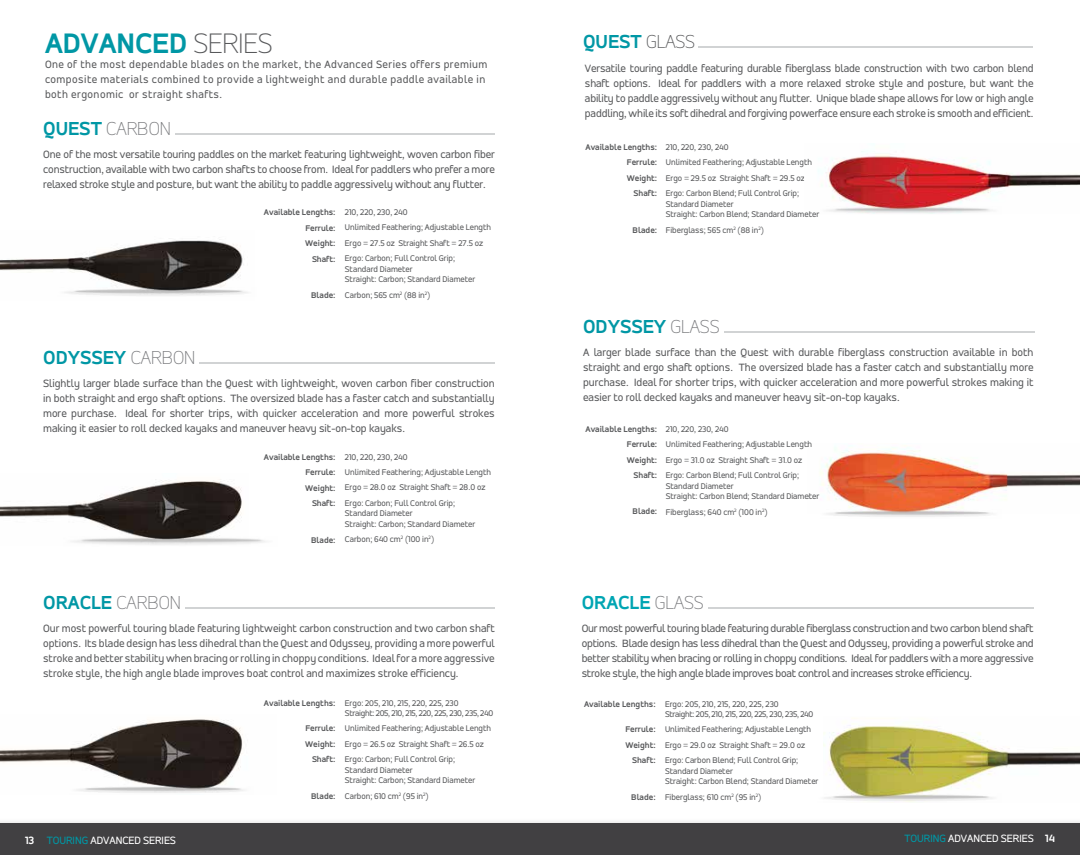
<style>
.page{position:relative;width:1080px;height:855px;background:#fff}
.page>*{position:absolute;margin:0;border:0;box-sizing:border-box;transform-origin:0 0}
.t1{font:700 30px "Accord";color:#0097a5}
.t2{font:700 20px "Accord";color:#0097a5}
.t3{font:100 20px "Accord";color:#797a7d}
.t4{font:700 20px "Accord";color:#00a5b3}
.t5{font:11.25px/15px "Accord";color:#58595b;text-align:justify}
.t6{font:11.25px/15px "Accord";letter-spacing:.04em;color:#58595b}
.t7{font:11.25px "Accord";color:#fff}
.t8{font:8.75px/15.4px "Accord";color:#58595b}
.t9{font:700 8.75px/15.5px "Accord";color:#58595b;text-align:right}
.t10{font:8.75px/10.5px "Accord";letter-spacing:-.03em;color:#58595b}
.s1{font-weight:100;color:#58595b}
.s2{font-weight:700;color:#0097a5}
.s3{font-weight:100;color:#797a7d}
.s4{font-weight:700}
.s5{color:#0097a5}
</style>
<div class="page">
<div style="left:0;top:817px;width:1080px;height:38px;background:#000;opacity:.2"></div>
<div style="left:0;top:824px;width:1080px;height:31px;background:#414042"></div>
<hr style="left:175px;top:133px;width:320px;height:2px;background:#d1d3d4">
<img style="left:0;top:240px;width:248px;height:56px">
<hr style="left:199px;top:362px;width:296px;height:2px;background:#d1d3d4">
<img style="left:0;top:479px;width:249px;height:66px">
<hr style="left:185px;top:607px;width:310px;height:2px;background:#d1d3d4">
<img style="left:0;top:719px;width:244px;height:74px">
<hr style="left:699px;top:47px;width:334px;height:1px;background:#d1d3d4">
<img style="left:818px;top:151px;width:262px;height:63px">
<hr style="left:724px;top:331px;width:311px;height:2px;background:#d1d3d4">
<img style="left:820px;top:447px;width:260px;height:67px">
<hr style="left:708px;top:607px;width:326px;height:2px;background:#d1d3d4">
<img style="left:823px;top:718px;width:257px;height:84px">
<h1 class="t1" style="left:45px;top:25px;width:229px">ADVANCED <span class="s1">SERIES</span></h1>
<p class="t6" style="left:45px;top:57px;width:444px">One of the most dependable blades on the market, the Advanced Series offers premium composite materials combined to provide a lightweight and durable paddle available in both ergonomic or straight shafts.</p>
<h2 class="t3" style="left:43px;top:117px;width:129px"><span class="s2">QUEST</span> CARBON</h2>
<p class="t5" style="left:43px;top:147px;width:453px">One of the most versatile touring paddles on the market featuring lightweight, woven carbon fiber construction, available with two carbon shafts to choose from. Ideal for paddlers who prefer a more relaxed stroke style and posture, but want the ability to paddle aggressively without any flutter.</p>
<p class="t9" style="left:264px;top:205px;width:73px">Available Lengths:<br>Ferrule:<br>Weight:<br>Shaft:</p>
<p class="t9" style="left:311px;top:288px;width:26px">Blade:</p>
<p class="t8" style="left:345px;top:205px;width:148px">210, 220, 230, 240<br>Unlimited Feathering; Adjustable Length<br>Ergo = 27.5 oz Straight Shaft = 27.5 oz<br>Ergo: Carbon; Full Control Grip;</p>
<p class="t8" style="left:345px;top:264px;width:132px;line-height:10.5px">Standard Diameter<br>Straight: Carbon; Standard Diameter</p>
<p class="t8" style="left:345px;top:287px;width:87px">Carbon; 565 cm<sup>2</sup> (88 in<sup>2</sup>)</p>
<h2 class="t2" style="left:43px;top:346px;width:154px">ODYSSEY <span class="s3">CARBON</span></h2>
<p class="t5" style="left:43px;top:376px;width:453px">Slightly larger blade surface than the Quest with lightweight, woven carbon fiber construction in both straight and ergo shaft options. The oversized blade has a faster catch and substantially more purchase. Ideal for shorter trips, with quicker acceleration and more powerful strokes making it easier to roll decked kayaks and maneuver heavy sit-on-top kayaks.</p>
<p class="t9" style="left:264px;top:449px;width:73px">Available Lengths:<br>Ferrule:<br>Weight:<br>Shaft:</p>
<p class="t9" style="left:311px;top:532px;width:26px">Blade:</p>
<p class="t8" style="left:345px;top:449px;width:148px">210, 220, 230, 240<br>Unlimited Feathering; Adjustable Length<br>Ergo = 28.0 oz Straight Shaft = 28.0 oz<br>Ergo: Carbon; Full Control Grip;</p>
<p class="t8" style="left:345px;top:508px;width:132px;line-height:10.5px">Standard Diameter<br>Straight: Carbon; Standard Diameter</p>
<p class="t8" style="left:345px;top:532px;width:91px">Carbon; 640 cm<sup>2</sup> (100 in<sup>2</sup>)</p>
<h2 class="t2" style="left:43px;top:591px;width:139px">ORACLE <span class="s3">CARBON</span></h2>
<p class="t5" style="left:43px;top:621px;width:453px">Our most powerful touring blade featuring lightweight carbon construction and two carbon shaft options. Its blade design has less dihedral than the Quest and Odyssey, providing a more powerful stroke and better stability when bracing or rolling in choppy conditions. Ideal for a more aggressive stroke style, the high angle blade improves boat control and maximizes stroke efficiency.</p>
<p class="t9" style="left:264px;top:695px;width:73px">Available Lengths:</p>
<p class="t9" style="left:305px;top:721px;width:32px">Ferrule:<br>Weight:<br>Shaft:</p>
<p class="t9" style="left:311px;top:788px;width:26px">Blade:</p>
<p class="t10" style="left:345px;top:698px;width:150px">Ergo: 205, 210, 215, 220, 225, 230<br>Straight: 205, 210, 215, 220, 225, 230, 235, 240</p>
<p class="t8" style="left:345px;top:721px;width:148px">Unlimited Feathering; Adjustable Length<br>Ergo = 26.5 oz Straight Shaft = 26.5 oz<br>Ergo: Carbon; Full Control Grip;</p>
<p class="t8" style="left:345px;top:765px;width:132px;line-height:10.5px">Standard Diameter<br>Straight: Carbon; Standard Diameter</p>
<p class="t8" style="left:345px;top:788px;width:85px">Carbon; 610 cm<sup>2</sup> (95 in<sup>2</sup>)</p>
<h2 class="t2" style="left:583px;top:30px;width:113px">QUEST <span class="s1">GLASS</span></h2>
<p class="t5" style="left:585px;top:60px;width:450px">Versatile touring paddle featuring durable fiberglass blade construction with two carbon blend shaft options. Ideal for paddlers with a more relaxed stroke style and posture, but want the ability to paddle aggressively without any flutter. Unique blade shape allows for low or high angle paddling, while its soft dihedral and forgiving powerface ensure each stroke is smooth and efficient.</p>
<p class="t9" style="left:586px;top:139px;width:73px">Available Lengths:<br>Ferrule:<br>Weight:<br>Shaft:</p>
<p class="t9" style="left:633px;top:222px;width:26px">Blade:</p>
<p class="t8" style="left:666px;top:140px;width:148px">210, 220, 230, 240<br>Unlimited Feathering; Adjustable Length Ergo = 29.5 oz Straight Shaft = 29.5 oz Ergo: Carbon Blend; Full Control Grip;</p>
<p class="t8" style="left:666px;top:199px;width:155px;line-height:10.5px">Standard Diameter<br>Straight: Carbon Blend; Standard Diameter</p>
<p class="t8" style="left:666px;top:222px;width:100px">Fiberglass; 565 cm<sup>2</sup> (88 in<sup>2</sup>)</p>
<h2 class="t2" style="left:583px;top:314px;width:138px">ODYSSEY <span class="s3">GLASS</span></h2>
<p class="t5" style="left:583px;top:345px;width:452px">A larger blade surface than the Quest with durable fiberglass construction available in both straight and ergo shaft options. The oversized blade has a faster catch and substantially more purchase. Ideal for shorter trips, with quicker acceleration and more powerful strokes making it easier to roll decked kayaks and maneuver heavy sit-on-top kayaks.</p>
<p class="t9" style="left:586px;top:421px;width:73px">Available Lengths:<br>Ferrule:<br>Weight:<br>Shaft:</p>
<p class="t9" style="left:633px;top:504px;width:26px">Blade:</p>
<p class="t8" style="left:666px;top:422px;width:148px">210, 220, 230, 240<br>Unlimited Feathering; Adjustable Length Ergo = 31.0 oz Straight Shaft = 31.0 oz Ergo: Carbon Blend; Full Control Grip;</p>
<p class="t8" style="left:666px;top:481px;width:155px;line-height:10.5px">Standard Diameter<br>Straight: Carbon Blend; Standard Diameter</p>
<p class="t8" style="left:666px;top:504px;width:103px">Fiberglass; 640 cm<sup>2</sup> (100 in<sup>2</sup>)</p>
<h2 class="t4" style="left:582px;top:591px;width:123px">ORACLE <span class="s3">GLASS</span></h2>
<p class="t5" style="left:582px;top:621px;width:453px">Our most powerful touring blade featuring durable fiberglass construction and two carbon blend shaft options. Blade design has less dihedral than the Quest and Odyssey, providing a powerful stroke and better stability when bracing or rolling in choppy conditions. Ideal for paddlers with a more aggressive stroke style, the high angle blade improves boat control and increases stroke efficiency.</p>
<p class="t9" style="left:584px;top:696px;width:73px">Available Lengths:</p>
<p class="t9" style="left:625px;top:722px;width:32px">Ferrule:<br>Weight:<br>Shaft:</p>
<p class="t9" style="left:631px;top:789px;width:26px">Blade:</p>
<p class="t10" style="left:665px;top:699px;width:150px">Ergo: 205, 210, 215, 220, 225, 230<br>Straight: 205, 210, 215, 220, 225, 230, 235, 240</p>
<p class="t8" style="left:665px;top:722px;width:148px">Unlimited Feathering; Adjustable Length<br>Ergo = 29.0 oz Straight Shaft = 29.0 oz<br>Ergo: Carbon Blend; Full Control Grip;</p>
<p class="t8" style="left:665px;top:766px;width:155px;line-height:10.5px">Standard Diameter<br>Straight: Carbon Blend; Standard Diameter</p>
<p class="t8" style="left:665px;top:789px;width:98px">Fiberglass; 610 cm<sup>2</sup> (95 in<sup>2</sup>)</p>
<p class="t7" style="left:25px;top:833px;width:152px"><span class="s4">13</span> <span class="s5">TOURING</span> ADVANCED SERIES</p>
<p class="t7" style="left:904px;top:832px;width:152px"><span class="s5">TOURING</span> ADVANCED SERIES <span class="s4">14</span></p>
</div>
